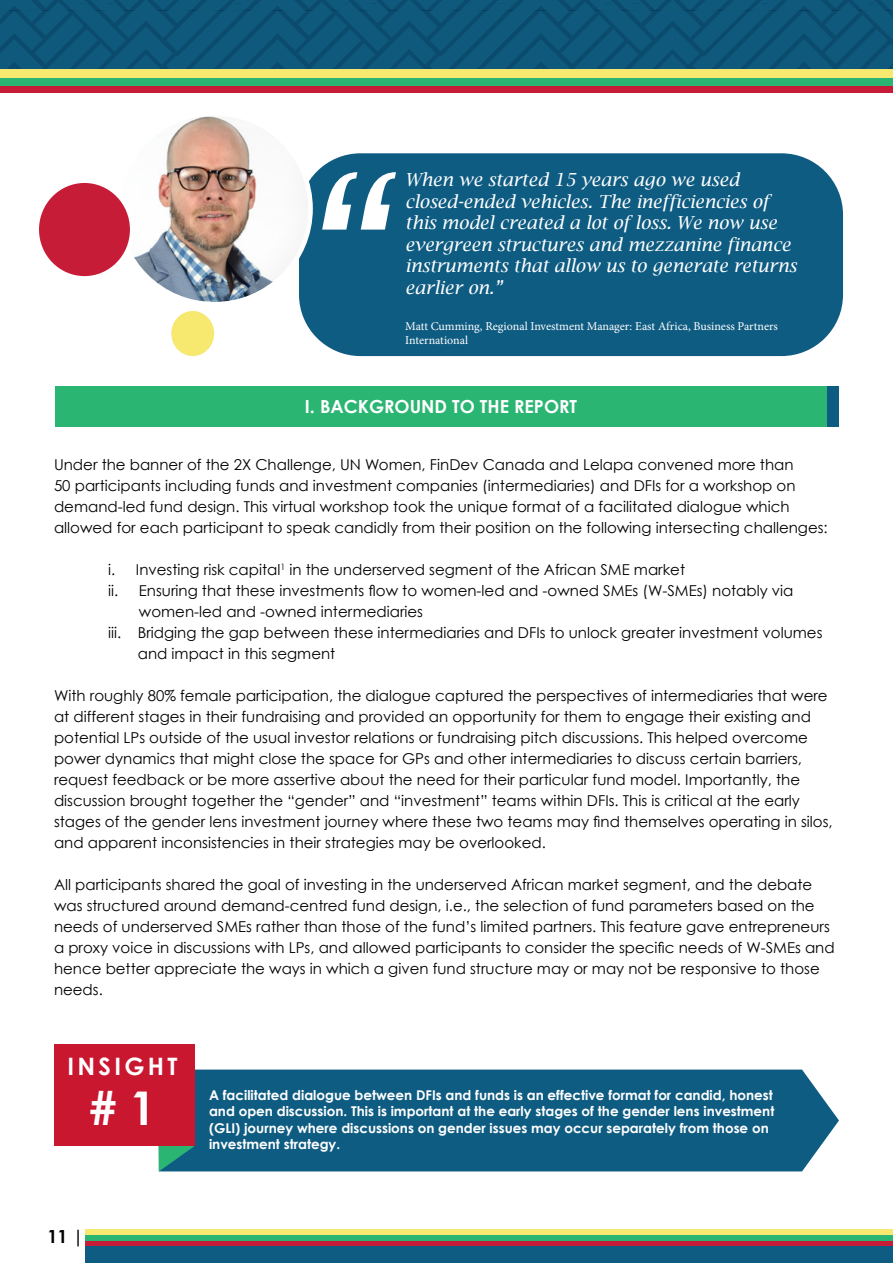
<style>
.page{position:relative;width:893px;height:1263px;background:#fff}
.page>*{position:absolute;margin:0;border:0;box-sizing:border-box;transform-origin:0 0}
.t1{font:700 46.5px "Century Gothic";color:#fff}
.t2{font:700 24px "Century Gothic";letter-spacing:.135em;color:#fff}
.t3{font:italic 18px/21.6px "Lucida Bright";color:#fff}
.t4{font:700 18px "Century Gothic";color:#fff}
.t5{font:700 18px "Century Gothic";color:#000}
.t6{font:15px/21px "Century Gothic";color:#000}
.t7{font:700 13.5px/16.2px "Century Gothic";color:#fff}
.t8{font:12px/14.4px "Minion Pro";letter-spacing:-.005em;color:#fff}
</style>
<div class="page">
<svg style="left:0;top:0;width:893px;height:69px;background:#0d5678"></svg>
<svg style="left:0;top:85px;width:893px;height:7px;background:#b03140"></svg>
<div style="left:0;top:77px;width:893px;height:8px;background:#2bb573"></div>
<div style="left:0;top:69px;width:893px;height:8px;background:#f7e870"></div>
<div style="left:86px;top:1246px;width:807px;height:17px;background:#0f5c82"></div>
<div style="left:86px;top:1240px;width:807px;height:6px;background:#c71c38"></div>
<div style="left:86px;top:1235px;width:807px;height:6px;background:#2bb573"></div>
<div style="left:86px;top:1229px;width:807px;height:6px;background:#f7e870"></div>
<div style="left:194px;top:1069px;width:645px;height:102px;background:#0f5c82"></div>
<svg style="left:159px;top:1146px;width:35px;height:25px"></svg>
<div style="left:54px;top:1044px;width:140px;height:102px;background:#c91730"></div>
<div style="left:55px;top:386px;width:772px;height:40px;background:#2bb573"></div>
<div style="left:827px;top:386px;width:12px;height:40px;background:#0f5c82"></div>
<div style="left:297px;top:151px;width:548px;height:207px;background:#0f5c82;border-radius:64px"></div>
<div style="left:294px;top:149px;width:553px;height:212px;border:4px solid #fff;border-radius:64px"></div>
<img style="left:134px;top:116px;width:177px;height:188px">
<div style="left:37px;top:181px;width:95px;height:97px;background:#c71c38;border-radius:50%"></div>
<div style="left:35px;top:178px;width:99px;height:103px;border:4px solid #fff;border-radius:50%"></div>
<div style="left:169px;top:309px;width:47px;height:49px;background:#f7e870;border-radius:50%"></div>
<div style="left:167px;top:306px;width:52px;height:55px;border:4px solid #fff;border-radius:50%"></div>
<svg style="left:322px;top:172px;width:74px;height:58px"></svg>
<p class="t3" style="left:405px;top:169px;width:393px">When we started 15 years ago we used closed-ended vehicles. The inefficiencies of this model created a lot of loss. We now use evergreen structures and mezzanine finance instruments that allow us to generate returns earlier on.”</p>
<p class="t8" style="left:405px;top:319px;width:374px">Matt Cumming, Regional Investment Manager: East Africa, Business Partners<br>International</p>
<p class="t4" style="left:305px;top:395px;width:274px">I. BACKGROUND TO THE REPORT</p>
<p class="t6" style="left:54px;top:453px;width:775px">Under the banner of the 2X Challenge, UN Women, FinDev Canada and Lelapa convened more than<br>50 participants including funds and investment companies (intermediaries) and DFIs for a workshop on demand-led fund design. This virtual workshop took the unique format of a facilitated dialogue which allowed for each participant to speak candidly from their position on the following intersecting challenges:</p>
<p class="t6" style="left:108px;top:558px;width:579px">i. Investing risk capital<sup>1</sup> in the underserved segment of the African SME market</p>
<p class="t6" style="left:108px;top:579px;width:687px">ii. Ensuring that these investments flow to women-led and -owned SMEs (W-SMEs) notably via</p>
<p class="t6" style="left:139px;top:600px;width:286px">women-led and -owned intermediaries</p>
<p class="t6" style="left:108px;top:621px;width:716px">iii. Bridging the gap between these intermediaries and DFIs to unlock greater investment volumes</p>
<p class="t6" style="left:138px;top:642px;width:199px">and impact in this segment</p>
<p class="t6" style="left:54px;top:684px;width:780px">With roughly 80% female participation, the dialogue captured the perspectives of intermediaries that were at different stages in their fundraising and provided an opportunity for them to engage their existing and potential LPs outside of the usual investor relations or fundraising pitch discussions. This helped overcome power dynamics that might close the space for GPs and other intermediaries to discuss certain barriers, request feedback or be more assertive about the need for their particular fund model. Importantly, the discussion brought together the “gender” and “investment” teams within DFIs. This is critical at the early stages of the gender lens investment journey where these two teams may find themselves operating in silos, and apparent inconsistencies in their strategies may be overlooked.</p>
<p class="t6" style="left:54px;top:873px;width:782px">All participants shared the goal of investing in the underserved African market segment, and the debate was structured around demand-centred fund design, i.e., the selection of fund parameters based on the needs of underserved SMEs rather than those of the fund’s limited partners. This feature gave entrepreneurs a proxy voice in discussions with LPs, and allowed participants to consider the specific needs of W-SMEs and hence better appreciate the ways in which a given fund structure may or may not be responsive to those needs.</p>
<h2 class="t2" style="left:68px;top:1051px;width:112px">INSIGHT</h2>
<h1 class="t1" style="left:89px;top:1079px;width:68px"># 1</h1>
<p class="t5" style="left:48px;top:1225px;width:37px">11 |</p>
<p class="t7" style="left:209px;top:1087px;width:567px">A facilitated dialogue between DFIs and funds is an effective format for candid, honest and open discussion. This is important at the early stages of the gender lens investment (GLI) journey where discussions on gender issues may occur separately from those on investment strategy.</p>
</div>
